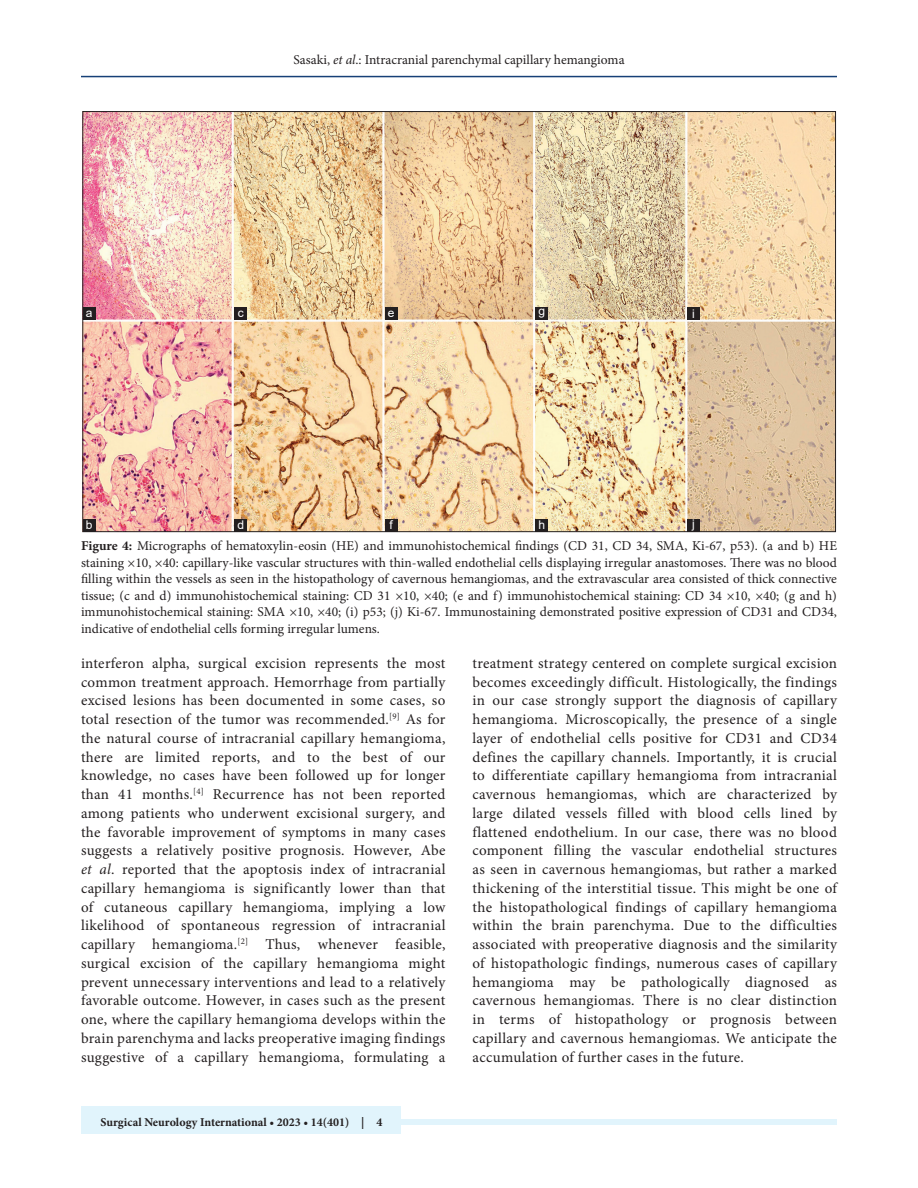
<style>
.page{position:relative;width:918px;height:1188px;background:#fff}
.page>*{position:absolute;margin:0;border:0;box-sizing:border-box;transform-origin:0 0}
.TX{font:15px/18.8px "Minion Pro";letter-spacing:.02em;color:#231f20;text-align:justify}
.FGC{font:13.5px/16.5px "Minion Pro";color:#231f20;text-align:justify}
.t1{font:700 12px "Minion Pro";color:#231f20}
.LABEL{font:12px "Arial";color:#fff}
.s1{font-style:italic}
.s2{font-weight:700}
</style>
<div class="page">
<hr style="left:81px;top:76px;width:756px;height:1px;background:#164077">
<div style="left:81px;top:1119px;width:756px;height:6px;background:#e1f4fc"></div>
<div style="left:81px;top:1106px;width:319px;height:28px;background:#e1f4fc"></div>
<img style="left:85px;top:113px;width:749px;height:417px">
<div style="left:234px;top:519px;width:13px;height:12px;background:#231f20"></div>
<div style="left:687px;top:307px;width:13px;height:13px;background:#231f20"></div>
<div style="left:687px;top:519px;width:13px;height:12px;background:#231f20"></div>
<div style="left:535px;top:519px;width:13px;height:12px;background:#231f20"></div>
<div style="left:234px;top:307px;width:13px;height:13px;background:#231f20"></div>
<div style="left:535px;top:307px;width:13px;height:13px;background:#231f20"></div>
<div style="left:83px;top:519px;width:13px;height:12px;background:#231f20"></div>
<div style="left:385px;top:519px;width:13px;height:13px;background:#231f20"></div>
<div style="left:83px;top:307px;width:13px;height:13px;background:#231f20"></div>
<div style="left:385px;top:307px;width:13px;height:13px;background:#231f20"></div>
<p class="FGC" style="left:293px;top:51px;width:333px">Sasaki, <span class="s1">et al</span>.: Intracranial parenchymal capillary hemangioma</p>
<p class="LABEL" style="left:238px;top:304px;width:7px">c</p>
<p class="LABEL" style="left:538px;top:303px;width:8px">g</p>
<p class="LABEL" style="left:86px;top:304px;width:8px">a</p>
<p class="LABEL" style="left:388px;top:304px;width:8px">e</p>
<p class="LABEL" style="left:692px;top:305px;width:4px">i</p>
<p class="LABEL" style="left:86px;top:517px;width:8px">b</p>
<p class="LABEL" style="left:389px;top:517px;width:5px">f</p>
<p class="LABEL" style="left:237px;top:517px;width:8px">d</p>
<p class="LABEL" style="left:538px;top:517px;width:8px">h</p>
<p class="LABEL" style="left:692px;top:515px;width:4px">j</p>
<p class="FGC" style="left:81px;top:538px;width:758px"><span class="s2">Figure 4:</span> Micrographs of hematoxylin-eosin (HE) and immunohistochemical findings (CD 31, CD 34, SMA, Ki-67, p53). (a and b) HE staining ×10, ×40: capillary-like vascular structures with thin-walled endothelial cells displaying irregular anastomoses. There was no blood filling within the vessels as seen in the histopathology of cavernous hemangiomas, and the extravascular area consisted of thick connective tissue; (c and d) immunohistochemical staining: CD 31 ×10, ×40; (e and f) immunohistochemical staining: CD 34 ×10, ×40; (g and h) immunohistochemical staining: SMA ×10, ×40; (i) p53; (j) Ki-67. Immunostaining demonstrated positive expression of CD31 and CD34, indicative of endothelial cells forming irregular lumens.</p>
<p class="TX" style="left:81px;top:654px;width:366px">interferon alpha, surgical excision represents the most common treatment approach. Hemorrhage from partially excised lesions has been documented in some cases, so total resection of the tumor was recommended.<sup>[9]</sup> As for the natural course of intracranial capillary hemangioma, there are limited reports, and to the best of our knowledge, no cases have been followed up for longer than 41 months.<sup>[4]</sup> Recurrence has not been reported among patients who underwent excisional surgery, and the favorable improvement of symptoms in many cases suggests a relatively positive prognosis. However, Abe <span class="s1">et al</span>. reported that the apoptosis index of intracranial capillary hemangioma is significantly lower than that of cutaneous capillary hemangioma, implying a low likelihood of spontaneous regression of intracranial capillary hemangioma.<sup>[2]</sup> Thus, whenever feasible, surgical excision of the capillary hemangioma might prevent unnecessary interventions and lead to a relatively favorable outcome. However, in cases such as the present one, where the capillary hemangioma develops within the brain parenchyma and lacks preoperative imaging findings suggestive of a capillary hemangioma, formulating a</p>
<p class="TX" style="left:472px;top:654px;width:366px">treatment strategy centered on complete surgical excision becomes exceedingly difficult. Histologically, the findings in our case strongly support the diagnosis of capillary hemangioma. Microscopically, the presence of a single layer of endothelial cells positive for CD31 and CD34 defines the capillary channels. Importantly, it is crucial to differentiate capillary hemangioma from intracranial cavernous hemangiomas, which are characterized by large dilated vessels filled with blood cells lined by flattened endothelium. In our case, there was no blood component filling the vascular endothelial structures as seen in cavernous hemangiomas, but rather a marked thickening of the interstitial tissue. This might be one of the histopathological findings of capillary hemangioma within the brain parenchyma. Due to the difficulties associated with preoperative diagnosis and the similarity of histopathologic findings, numerous cases of capillary hemangioma may be pathologically diagnosed as cavernous hemangiomas. There is no clear distinction in terms of histopathology or prognosis between capillary and cavernous hemangiomas. We anticipate the accumulation of further cases in the future.</p>
<p class="t1" style="left:100px;top:1113px;width:284px">Surgical Neurology International • 2023 • 14(401) | 4</p>
</div>
